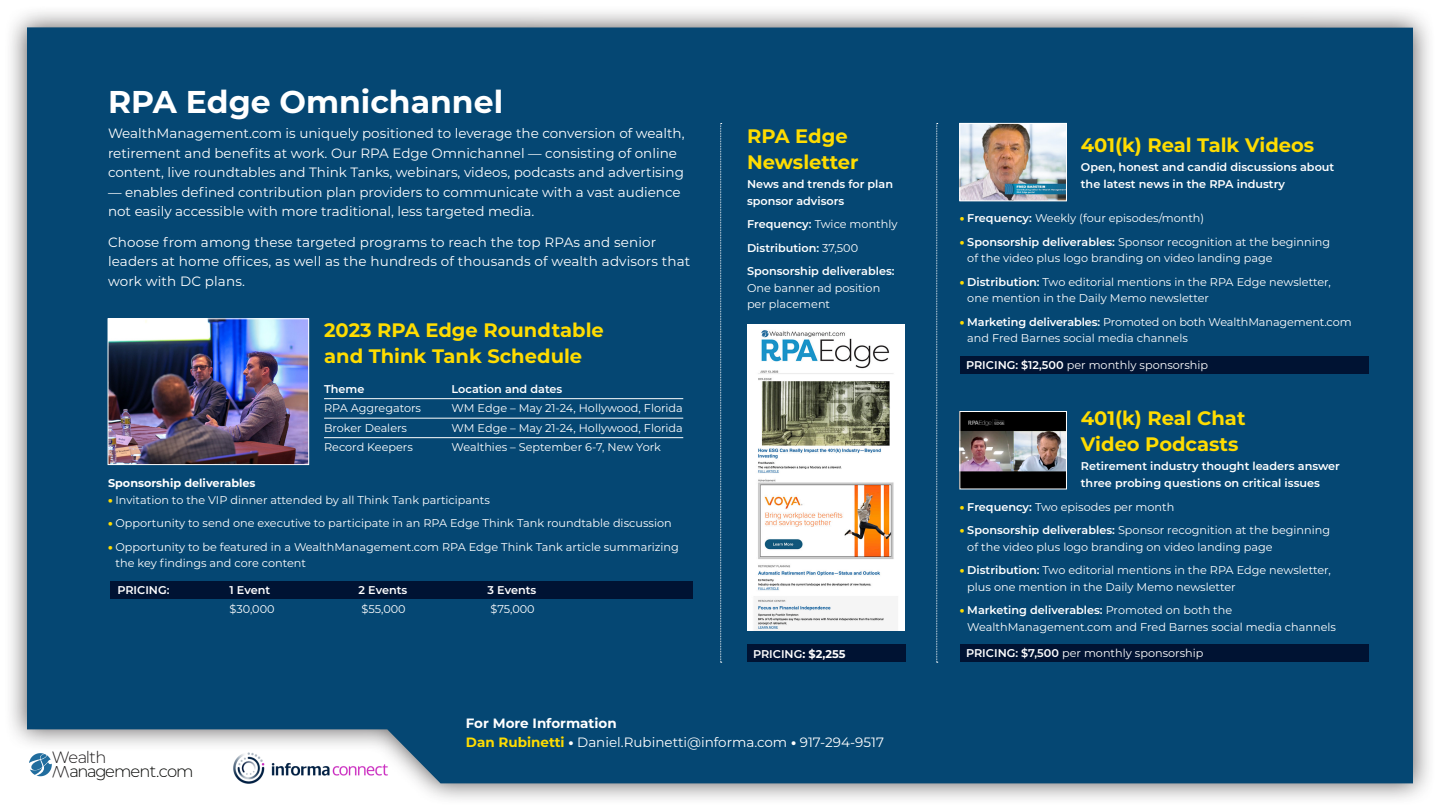
<style>
.page{position:relative;width:1440px;height:810px;background:#fff}
.page>*{position:absolute;margin:0;border:0;box-sizing:border-box;transform-origin:0 0}
.t1{font:700 31.5px "Montserrat";color:#fff}
.t2{font:700 19.5px/25.5px "Montserrat";color:#ffdc01}
.t3{font:300 16.35px "Montserrat";letter-spacing:-.065em;color:#040503}
.t4{font:300 16.35px "Montserrat";letter-spacing:-.04em;color:#1f1c1d}
.t5{font:13.5px/19.5px "Montserrat";color:#fff}
.t6{font:11.25px/16.5px "Montserrat";color:#fff}
.t7{font:600 11.25px/16.5px "Montserrat";color:#fff}
.t8{font:700 11.25px "Montserrat";color:#fff}
.s1{font-weight:900;color:#ffdc01}
.s2{font-weight:600}
.s3{font-weight:400}
.s4{font-weight:700}
.s5{font-weight:700;color:#ffdc01}
.s6{font-weight:800}
</style>
<div class="page">
<div style="left:4px;top:4px;width:1432px;height:802px;background:#231f20;opacity:.75"></div>
<div style="left:27px;top:27px;width:1386px;height:756px;background:#054773"></div>
<div style="left:960px;top:356px;width:408px;height:18px;background:#001333"></div>
<div style="left:960px;top:644px;width:408px;height:18px;background:#001333"></div>
<div style="left:110px;top:581px;width:583px;height:17px;background:#001333"></div>
<div style="left:747px;top:645px;width:158px;height:17px;background:#001333"></div>
<img style="left:110px;top:321px;width:197px;height:142px">
<div style="left:108px;top:319px;width:201px;height:146px;border:1px solid #fff"></div>
<img style="left:961px;top:125px;width:103px;height:74px">
<div style="left:959px;top:123px;width:107px;height:78px;border:1px solid #fff"></div>
<img style="left:961px;top:413px;width:103px;height:74px">
<div style="left:959px;top:411px;width:107px;height:78px;border:1px solid #fff"></div>
<hr style="left:324px;top:398px;width:359px;height:1px;background:#fff">
<hr style="left:324px;top:418px;width:359px;height:1px;background:#fff">
<hr style="left:324px;top:437px;width:359px;height:1px;background:#fff">
<img style="left:747px;top:324px;width:158px;height:307px">
<svg style="left:720px;top:123px;width:2px;height:540px"></svg>
<svg style="left:936px;top:123px;width:2px;height:540px"></svg>
<p class="t1" style="left:108px;top:79px;width:397px">RPA Edge Omnichannel</p>
<p class="t5" style="left:108px;top:123px;width:578px">WealthManagement.com is uniquely positioned to leverage the conversion of wealth, retirement and benefits at work. Our RPA Edge Omnichannel — consisting of online content, live roundtables and Think Tanks, webinars, videos, podcasts and advertising</p>
<p class="t5" style="left:108px;top:182px;width:574px">— enables defined contribution plan providers to communicate with a vast audience not easily accessible with more traditional, less targeted media.</p>
<p class="t5" style="left:108px;top:232px;width:584px">Choose from among these targeted programs to reach the top RPAs and senior leaders at home offices, as well as the hundreds of thousands of wealth advisors that work with DC plans.</p>
<p class="t2" style="left:324px;top:316px;width:281px">2023 RPA Edge Roundtable and Think Tank Schedule</p>
<p class="t7" style="left:324px;top:380px;width:42px">Theme</p>
<p class="t7" style="left:451px;top:380px;width:112px">Location and dates</p>
<p class="t6" style="left:324px;top:400px;width:99px">RPA Aggregators</p>
<p class="t6" style="left:451px;top:400px;width:233px">WM Edge – May 21-24, Hollywood, Florida</p>
<p class="t6" style="left:324px;top:419px;width:85px">Broker Dealers</p>
<p class="t6" style="left:451px;top:419px;width:233px">WM Edge – May 21-24, Hollywood, Florida</p>
<p class="t6" style="left:324px;top:439px;width:90px">Record Keepers</p>
<p class="t6" style="left:451px;top:439px;width:211px">Wealthies – September 6-7, New York</p>
<p class="t8" style="left:108px;top:475px;width:149px">Sponsorship deliverables</p>
<p class="t6" style="left:108px;top:491px;width:383px"><span class="s1">•</span> Invitation to the VIP dinner attended by all Think Tank participants</p>
<p class="t6" style="left:108px;top:514px;width:565px"><span class="s1">•</span> Opportunity to send one executive to participate in an RPA Edge Think Tank roundtable discussion</p>
<p class="t6" style="left:116px;top:538px;width:565px;text-indent:-8px"><span class="s1">•</span> Opportunity to be featured in a WealthManagement.com RPA Edge Think Tank article summarizing the key findings and core content</p>
<p class="t7" style="left:117px;top:581px;width:54px">PRICING:</p>
<p class="t7" style="left:230px;top:581px;width:42px">1 Event</p>
<p class="t7" style="left:359px;top:581px;width:50px">2 Events</p>
<p class="t7" style="left:488px;top:581px;width:50px">3 Events</p>
<p class="t6" style="left:230px;top:601px;width:47px">$30,000</p>
<p class="t6" style="left:361px;top:601px;width:46px">$55,000</p>
<p class="t6" style="left:490px;top:601px;width:46px">$75,000</p>
<p class="t2" style="left:747px;top:122px;width:113px">RPA Edge<br>Newsletter</p>
<p class="t7" style="left:747px;top:175px;width:148px">News and trends for plan sponsor advisors</p>
<p class="t6" style="left:747px;top:215px;width:152px"><span class="s2">Frequency:</span> Twice monthly</p>
<p class="t7" style="left:747px;top:239px;width:113px">Distribution: <span class="s3">37,500</span></p>
<p class="t6" style="left:747px;top:262px;width:149px"><span class="s2">Sponsorship deliverables:<br></span>One banner ad position per placement</p>
<p class="t7" style="left:753px;top:645px;width:94px">PRICING<span class="s4">: $2,255</span></p>
<p class="t4" style="left:52px;top:746px;width:56px">Wealth</p>
<p class="t4" style="left:70px;top:783px;width:19px;rotate:-180deg">W</p>
<p class="t3" style="left:69px;top:760px;width:126px">anagement.com</p>
<p class="t5" style="left:466px;top:713px;width:420px"><span class="s4">For More Information<br></span><span class="s5">Dan Rubinetti</span> <span class="s6">•</span> Daniel.Rubinetti@informa.com <span class="s6">•</span> 917-294-9517</p>
<p class="t2" style="left:1081px;top:131px;width:235px">401(k) Real Talk Videos</p>
<p class="t7" style="left:1081px;top:159px;width:255px">Open, honest and candid discussions about the latest news in the RPA industry</p>
<p class="t6" style="left:960px;top:209px;width:246px"><span class="s1">•</span> <span class="s2">Frequency:</span> Weekly (four episodes/month)</p>
<p class="t6" style="left:967px;top:233px;width:364px;text-indent:-8px"><span class="s1">•</span> <span class="s2">Sponsorship deliverables:</span> Sponsor recognition at the beginning of the video plus logo branding on video landing page</p>
<p class="t6" style="left:967px;top:273px;width:365px;text-indent:-8px"><span class="s1">•</span> <span class="s2">Distribution:</span> Two editorial mentions in the RPA Edge newsletter, one mention in the Daily Memo newsletter</p>
<p class="t6" style="left:967px;top:313px;width:386px;text-indent:-8px"><span class="s1">•</span> <span class="s2">Marketing deliverables:</span> Promoted on both WealthManagement.com and Fred Barnes social media channels</p>
<p class="t6" style="left:966px;top:356px;width:244px"><span class="s2">PRICING: $12,500</span> per monthly sponsorship</p>
<p class="t2" style="left:1081px;top:405px;width:166px">401(k) Real Chat<br>Video Podcasts</p>
<p class="t7" style="left:1081px;top:458px;width:261px">Retirement industry thought leaders answer three probing questions on critical issues</p>
<p class="t6" style="left:960px;top:498px;width:216px"><span class="s1">•</span> <span class="s2">Frequency:</span> Two episodes per month</p>
<p class="t6" style="left:967px;top:522px;width:364px;text-indent:-8px"><span class="s1">•</span> <span class="s2">Sponsorship deliverables:</span> Sponsor recognition at the beginning of the video plus logo branding on video landing page</p>
<p class="t6" style="left:967px;top:562px;width:365px;text-indent:-8px"><span class="s1">•</span> <span class="s2">Distribution:</span> Two editorial mentions in the RPA Edge newsletter, plus one mention in the Daily Memo newsletter</p>
<p class="t6" style="left:967px;top:602px;width:370px;text-indent:-8px"><span class="s1">•</span> <span class="s2">Marketing deliverables:</span> Promoted on both the<br>WealthManagement.com and Fred Barnes social media channels</p>
<p class="t6" style="left:966px;top:645px;width:239px"><span class="s2">PRICING: $7,500</span> per monthly sponsorship</p>
</div>
